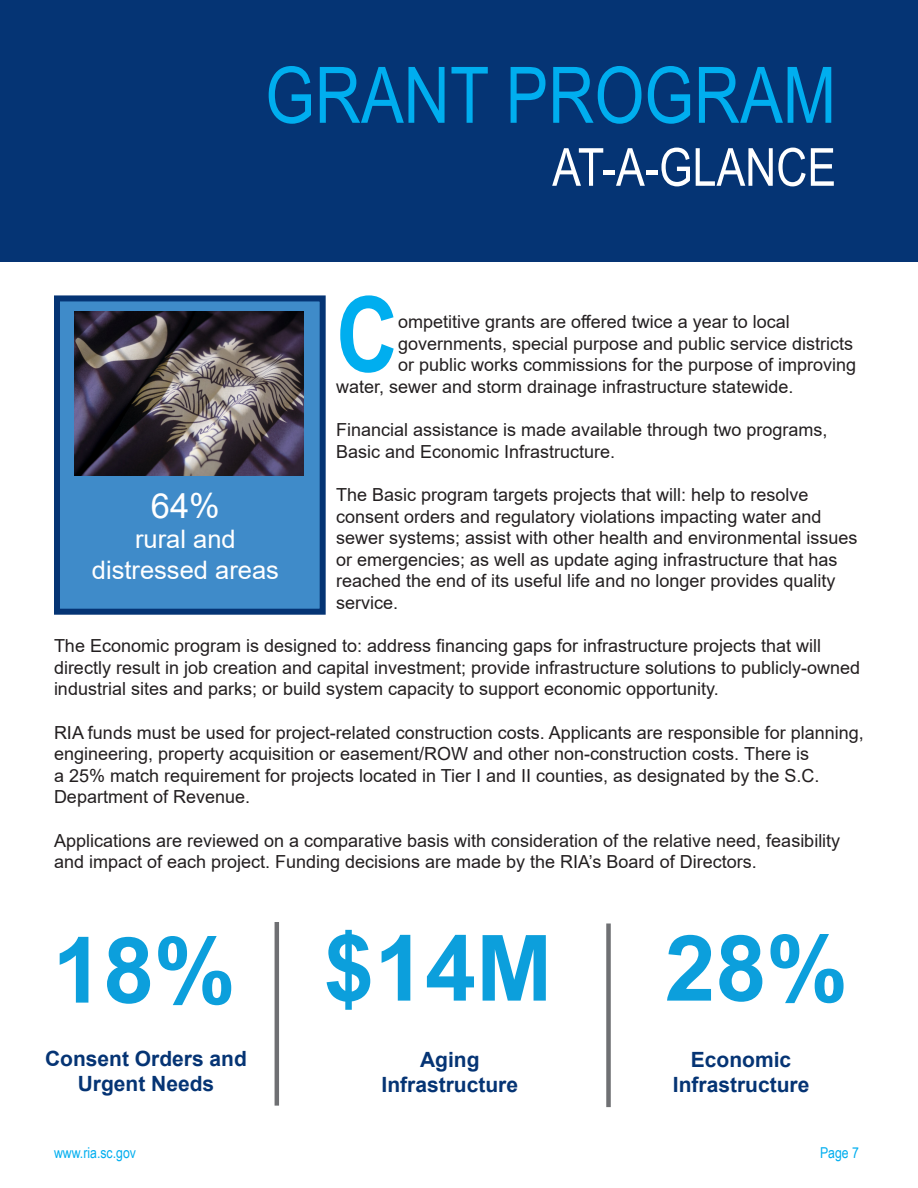
<style>
.page{position:relative;width:918px;height:1188px;background:#fff}
.page>*{position:absolute;margin:0;border:0;box-sizing:border-box;transform-origin:0 0}
.t1{font:700 104.4px "Arial Narrow";color:#00aeef}
.t2{font:700 91.5px "Arial";color:#0c9fdc}
.t3{font:78px "Arial Narrow";color:#00aeef}
.t4{font:52.5px "Arial Narrow";color:#fff}
.t5{font:34.5px "Arial";color:#fff}
.t6{font:25.5px "Arial";color:#fff}
.t7{font:700 21px/25.2px "Arial";color:#053474;text-align:center}
.t8{font:18px/21.6px "Arial";color:#231f20}
.t9{font:15px "Arial Narrow";color:#00aeef}
</style>
<div class="page">
<div style="left:0;top:0;width:918px;height:262px;background:#053474"></div>
<hr style="left:275px;top:922px;width:4px;height:184px;background:#6f7073">
<div style="left:606px;top:924px;width:5px;height:183px;background:#6f7073"></div>
<div style="left:54px;top:295px;width:272px;height:320px;background:#3f8bc9;border:6px solid #053474"></div>
<img style="left:74px;top:311px;width:229px;height:165px">
<p class="t3" style="left:265px;top:38px;width:572px">GRANT PROGRAM</p>
<p class="t4" style="left:552px;top:129px;width:285px">AT-A-GLANCE</p>
<p class="t1" style="left:336px;top:256px;width:63px">C</p>
<p class="t8" style="left:398px;top:311px;width:393px">ompetitive grants are offered twice a year to local</p>
<p class="t8" style="left:398px;top:333px;width:457px">governments, special purpose and public service districts</p>
<p class="t8" style="left:398px;top:354px;width:460px">or public works commissions for the purpose of improving</p>
<p class="t8" style="left:336px;top:376px;width:459px">water, sewer and storm drainage infrastructure statewide.</p>
<p class="t8" style="left:336px;top:419px;width:493px">Financial assistance is made available through two programs,<br>Basic and Economic Infrastructure.</p>
<p class="t8" style="left:336px;top:484px;width:523px">The Basic program targets projects that will: help to resolve consent orders and regulatory violations impacting water and sewer systems; assist with other health and environmental issues or emergencies; as well as update aging infrastructure that has reached the end of its useful life and no longer provides quality service.</p>
<p class="t8" style="left:54px;top:635px;width:808px">The Economic program is designed to: address financing gaps for infrastructure projects that will directly result in job creation and capital investment; provide infrastructure solutions to publicly-owned industrial sites and parks; or build system capacity to support economic opportunity.</p>
<p class="t8" style="left:54px;top:721px;width:811px">RIA funds must be used for project-related construction costs. Applicants are responsible for planning, engineering, property acquisition or easement/ROW and other non-construction costs. There is<br>a 25% match requirement for projects located in Tier I and II counties, as designated by the S.C.<br>Department of Revenue.</p>
<p class="t8" style="left:54px;top:829px;width:788px">Applications are reviewed on a comparative basis with consideration of the relative need, feasibility and impact of each project. Funding decisions are made by the RIA’s Board of Directors.</p>
<p class="t5" style="left:151px;top:482px;width:71px">64%</p>
<p class="t6" style="left:135px;top:522px;width:102px">rural and</p>
<p class="t6" style="left:92px;top:552px;width:189px">distressed areas</p>
<p class="t2" style="left:52px;top:906px;width:185px">18%</p>
<p class="t2" style="left:323px;top:904px;width:230px">$14M</p>
<p class="t2" style="left:665px;top:904px;width:185px">28%</p>
<p class="t7" style="left:45px;top:1046px;width:203px">Consent Orders and</p>
<p class="t7" style="left:78px;top:1072px;width:138px">Urgent Needs</p>
<p class="t7" style="left:382px;top:1047px;width:138px">Aging<br>Infrastructure</p>
<p class="t7" style="left:673px;top:1047px;width:138px">Economic<br>Infrastructure</p>
<p class="t9" style="left:54px;top:1142px;width:84px">www.ria.sc.gov</p>
<p class="t9" style="left:820px;top:1142px;width:40px">Page 7</p>
</div>
